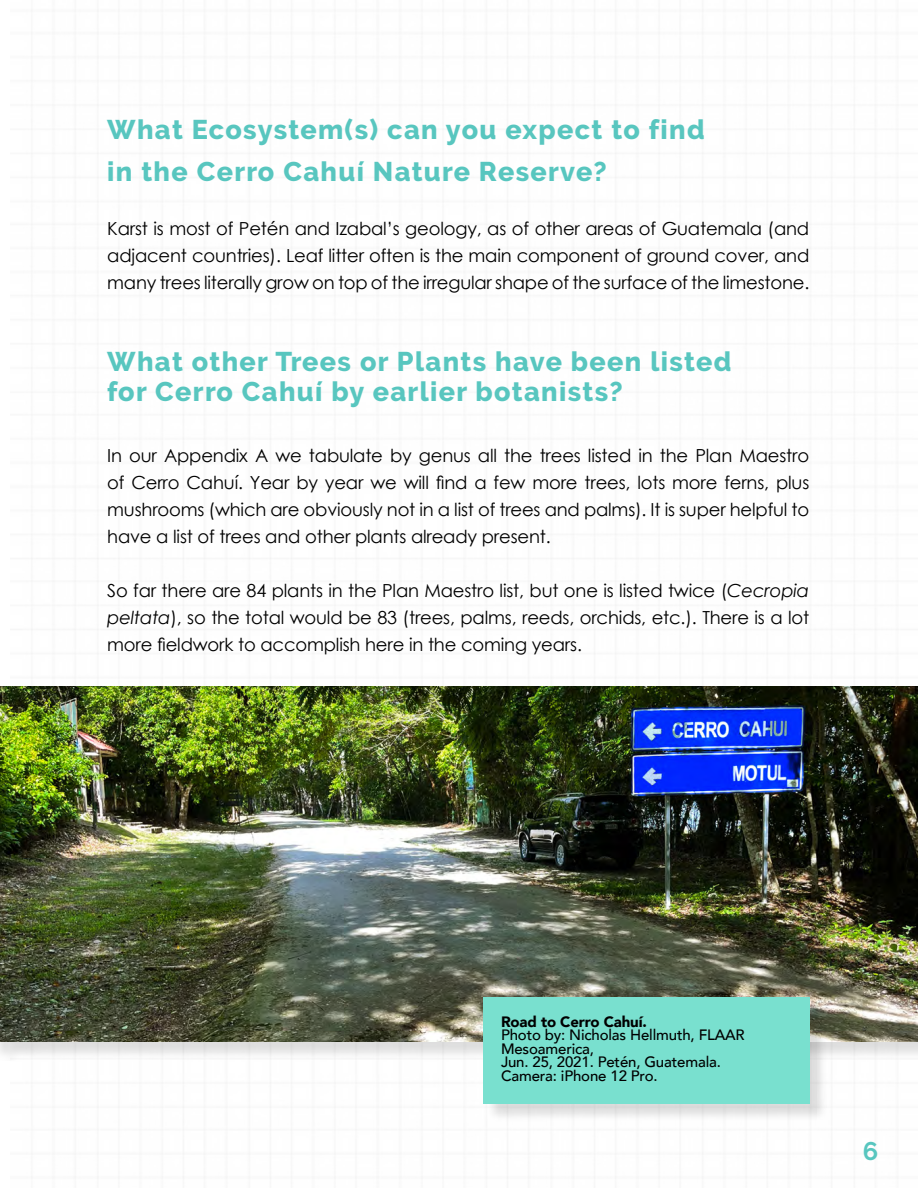
<style>
.page{position:relative;width:918px;height:1188px;background:#fff}
.page>*{position:absolute;margin:0;border:0;box-sizing:border-box;transform-origin:0 0}
.t1{font:800 27px/30px "Raleway";letter-spacing:.05em;color:#58c6bf}
.t2{font:700 25.5px "Raleway";color:#58c6bf}
.t3{font:18px/27px "Century Gothic";letter-spacing:-.01em;color:#000;text-align:justify}
.t4{font:500 15px/13.5px "Avenir";letter-spacing:-.01em;color:#000}
.t5{font:900 15px "Avenir";letter-spacing:-.01em;color:#000}
.s1{font-style:italic}
</style>
<div class="page">
<div style="left:0;top:689px;width:918px;height:371px;background:#000;opacity:.13"></div>
<img style="left:0;top:687px;width:918px;height:354px">
<div style="left:486px;top:1000px;width:342px;height:123px;background:#000;opacity:.13"></div>
<div style="left:484px;top:998px;width:326px;height:106px;background:#79e0cf"></div>
<h1 class="t1" style="left:107px;top:109px;width:599px;line-height:41.2px">What Ecosystem(s) can you expect to find in the Cerro Cahuí Nature Reserve?</h1>
<p class="t3" style="left:107px;top:215px;width:704px">Karst is most of Petén and Izabal’s geology, as of other areas of Guatemala (and adjacent countries). Leaf litter often is the main component of ground cover, and many trees literally grow on top of the irregular shape of the surface of the limestone.</p>
<h1 class="t1" style="left:107px;top:347px;width:626px">What other Trees or Plants have been listed for Cerro Cahuí by earlier botanists?</h1>
<p class="t3" style="left:107px;top:442px;width:704px">In our Appendix A we tabulate by genus all the trees listed in the Plan Maestro of Cerro Cahuí. Year by year we will find a few more trees, lots more ferns, plus mushrooms (which are obviously not in a list of trees and palms). It is super helpful to have a list of trees and other plants already present.</p>
<p class="t3" style="left:107px;top:577px;width:704px">So far there are 84 plants in the Plan Maestro list, but one is listed twice (<span class="s1">Cecropia peltata</span>), so the total would be 83 (trees, palms, reeds, orchids, etc.). There is a lot more fieldwork to accomplish here in the coming years.</p>
<p class="t5" style="left:501px;top:1009px;width:147px">Road to Cerro Cahuí.</p>
<p class="t4" style="left:501px;top:1027px;width:245px">Photo by: Nicholas Hellmuth, FLAAR<br>Mesoamerica,<br>Jun. 25, 2021. Petén, Guatemala.<br>Camera: iPhone 12 Pro.</p>
<h2 class="t2" style="left:863px;top:1137px;width:17px">6</h2>
</div>
